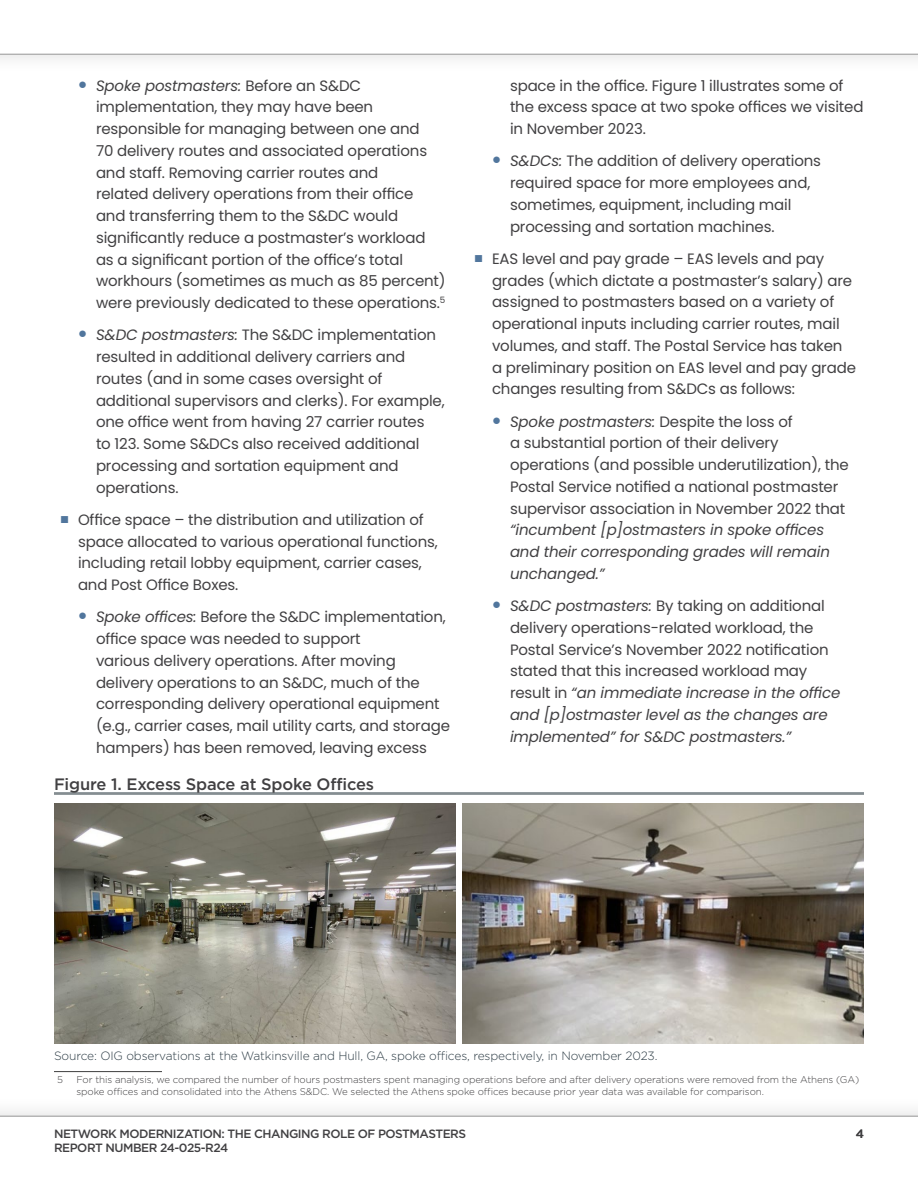
<style>
.page{position:relative;width:918px;height:1188px;background:#fff}
.page>*{position:absolute;margin:0;border:0;box-sizing:border-box;transform-origin:0 0}
.Figure_Table_heading_SpanCol{font:500 16.5px "Gotham";letter-spacing:-.01em;color:#414042}
.t1{font:15px/21.8px "Poppins";letter-spacing:-.01em;color:#414042}
.Credit_line_SpanCol{font:300 12px "Gotham";letter-spacing:-.01em;color:#2e3d46}
.t2{font:500 12px "Gotham";letter-spacing:-.04em;color:#414042}
.Footnote_Text{font:300 9.75px/11.7px "Gotham";letter-spacing:-.01em;color:#414042}
.s1{font-family:"Arial";color:#51769d}
.s2{font-style:italic}
</style>
<div class="page">
<svg style="left:0;top:53px;width:918px;height:1px"></svg>
<svg style="left:0;top:1116px;width:918px;height:1px"></svg>
<hr style="left:54px;top:1071px;width:108px;height:1px;background:#3e3e3e">
<hr style="left:54px;top:793px;width:810px;height:1px;background:#5d696f">
<hr style="left:54px;top:794px;width:810px;height:1px;background:#5d696f">
<img style="left:54px;top:803px;width:402px;height:241px">
<img style="left:462px;top:803px;width:402px;height:241px">
<p class="t1" style="left:96px;top:75px;width:351px;text-indent:-18px"><span class="s1">●</span> <span class="s2">Spoke postmasters:</span> Before an S&amp;DC implementation, they may have been responsible for managing between one and<br>70 delivery routes and associated operations and staff. Removing carrier routes and<br>related delivery operations from their office and transferring them to the S&amp;DC would significantly reduce a postmaster’s workload as a significant portion of the office’s total workhours (sometimes as much as 85 percent) were previously dedicated to these operations.<sup>5</sup></p>
<p class="t1" style="left:96px;top:324px;width:350px;text-indent:-18px"><span class="s1">●</span> <span class="s2">S&amp;DC postmasters:</span> The S&amp;DC implementation resulted in additional delivery carriers and routes (and in some cases oversight of additional supervisors and clerks). For example, one office went from having 27 carrier routes<br>to 123. Some S&amp;DCs also received additional processing and sortation equipment and operations.</p>
<p class="t1" style="left:78px;top:509px;width:361px;text-indent:-18px"><span class="s1">■</span> Office space – the distribution and utilization of space allocated to various operational functions, including retail lobby equipment, carrier cases, and Post Office Boxes.</p>
<p class="t1" style="left:96px;top:606px;width:355px;text-indent:-18px"><span class="s1">●</span> <span class="s2">Spoke offices:</span> Before the S&amp;DC implementation, office space was needed to support<br>various delivery operations. After moving delivery operations to an S&amp;DC, much of the corresponding delivery operational equipment (e.g., carrier cases, mail utility carts, and storage hampers) has been removed, leaving excess</p>
<h3 class="Figure_Table_heading_SpanCol" style="left:54px;top:775px;width:322px">Figure 1. Excess Space at Spoke Offices</h3>
<p class="t1" style="left:510px;top:75px;width:355px">space in the office. Figure 1 illustrates some of the excess space at two spoke offices we visited in November 2023.</p>
<p class="t1" style="left:510px;top:150px;width:313px;text-indent:-18px"><span class="s1">●</span> <span class="s2">S&amp;DCs:</span> The addition of delivery operations required space for more employees and, sometimes, equipment, including mail processing and sortation machines.</p>
<p class="t1" style="left:492px;top:248px;width:366px;text-indent:-18px"><span class="s1">■</span> EAS level and pay grade – EAS levels and pay grades (which dictate a postmaster’s salary) are assigned to postmasters based on a variety of operational inputs including carrier routes, mail volumes, and staff. The Postal Service has taken a preliminary position on EAS level and pay grade changes resulting from S&amp;DCs as follows:</p>
<p class="t1" style="left:510px;top:411px;width:340px;text-indent:-18px"><span class="s1">●</span> <span class="s2">Spoke postmasters:</span> Despite the loss of<br>a substantial portion of their delivery operations (and possible underutilization), the Postal Service notified a national postmaster supervisor association in November 2022 that <span class="s2">“incumbent [p]ostmasters in spoke offices and their corresponding grades will remain unchanged.”</span></p>
<p class="t1" style="left:510px;top:595px;width:332px;text-indent:-18px"><span class="s1">●</span> <span class="s2">S&amp;DC postmasters:</span> By taking on additional delivery operations-related workload, the Postal Service’s November 2022 notification stated that this increased workload may result in <span class="s2">“an immediate increase in the office and [p]ostmaster level as the changes are implemented” for S&amp;DC postmasters.”</span></p>
<p class="Credit_line_SpanCol" style="left:54px;top:1050px;width:605px">Source: OIG observations at the Watkinsville and Hull, GA, spoke offices, respectively, in November 2023.</p>
<p class="Footnote_Text" style="left:57px;top:1074px;width:7px">5</p>
<p class="Footnote_Text" style="left:76px;top:1074px;width:784px">For this analysis, we compared the number of hours postmasters spent managing operations before and after delivery operations were removed from the Athens (GA) spoke offices and consolidated into the Athens S&amp;DC. We selected the Athens spoke offices because prior year data was available for comparison.</p>
<p class="t2" style="left:54px;top:1127px;width:414px">NETWORK MODERNIZATION: THE CHANGING ROLE OF POSTMASTERS</p>
<p class="t2" style="left:856px;top:1127px;width:10px">4</p>
<p class="t2" style="left:54px;top:1141px;width:176px">REPORT NUMBER 24-025-R24</p>
</div>
